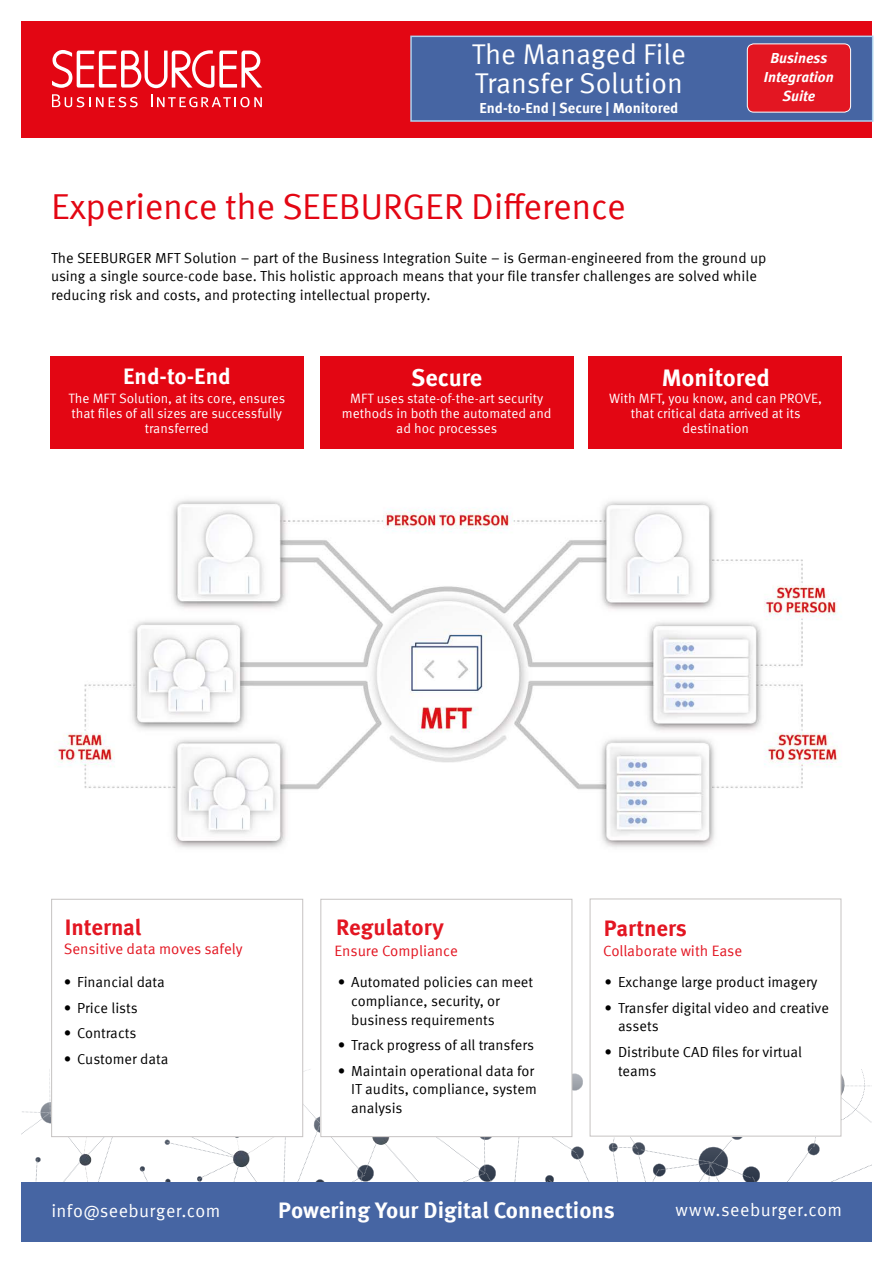
<style>
.page{position:relative;width:893px;height:1263px;background:#fff}
.page>*{position:absolute;margin:0;border:0;box-sizing:border-box;transform-origin:0 0}
.t1{font:36px "Meta Offc Pro Norm";letter-spacing:-.01em;color:#e30613}
.t2{font:28.5px/29.2px "Meta Offc Pro Norm";color:#fff}
.t3{font:700 24px "Meta Offc Pro";color:#fff}
.t4{font:700 22.5px "Meta Offc Pro";color:#fff}
.t5{font:700 22.5px "Meta Offc Pro";color:#e31622}
.t6{font:18px "Meta Offc Pro Norm";letter-spacing:.025em;color:#fff}
.t7{font:15px "Meta Offc Pro Norm";letter-spacing:-.005em;color:#e31622}
.t8{font:14.55px/18.8px "Meta Offc Pro Norm";color:#000}
.t9{font:700 14.55px "Meta Offc Pro";color:#fff}
.t10{font:italic 700 14.55px/18.8px "Meta Offc Pro";color:#fff;text-align:center}
.t11{font:13.5px/15px "Meta Offc Pro Norm";color:#fff;text-align:center}
</style>
<div class="page">
<div style="left:21px;top:21px;width:851px;height:117px;background:#e30613"></div>
<svg style="left:52px;top:50px;width:210px;height:38px"></svg>
<svg style="left:151px;top:94px;width:111px;height:13px"></svg>
<svg style="left:52px;top:94px;width:86px;height:13px"></svg>
<svg style="left:21px;top:1069px;width:851px;height:113px"></svg>
<svg style="left:410px;top:35px;width:464px;height:87px;background:#4f6aa5"></svg>
<div style="left:747px;top:44px;width:104px;height:68px;background:#e31622;border-radius:6px"></div>
<div style="left:747px;top:44px;width:104px;height:68px;border:1px solid #fff;border-radius:6px"></div>
<div style="left:50px;top:356px;width:254px;height:92px;background:#e30613"></div>
<div style="left:320px;top:356px;width:254px;height:92px;background:#e30613"></div>
<div style="left:588px;top:356px;width:254px;height:92px;background:#e30613"></div>
<svg style="left:51px;top:898px;width:252px;height:239px"></svg>
<svg style="left:320px;top:898px;width:253px;height:239px"></svg>
<svg style="left:589px;top:898px;width:253px;height:239px"></svg>
<img style="left:54px;top:499px;width:786px;height:349px">
<div style="left:21px;top:1182px;width:851px;height:59px;background:#4665a3"></div>
<h2 class="t2" style="left:472px;top:37px;width:216px">The Managed File<br>Transfer Solution</h2>
<p class="t9" style="left:480px;top:96px;width:200px">End-to-End | Secure | Monitored</p>
<h1 class="t1" style="left:51px;top:179px;width:576px">Experience the SEEBURGER Difference</h1>
<p class="t10" style="left:764px;top:48px;width:71px">Business<br>Integration<br>Suite</p>
<p class="t8" style="left:51px;top:247px;width:717px">The SEEBURGER MFT Solution – part of the Business Integration Suite – is German-engineered from the ground up using a single source-code base. This holistic approach means that your file transfer challenges are solved while reducing risk and costs, and protecting intellectual property.</p>
<h3 class="t4" style="left:123px;top:359px;width:109px">End-to-End</h3>
<h3 class="t3" style="left:411px;top:358px;width:73px">Secure</h3>
<h3 class="t3" style="left:662px;top:358px;width:110px">Monitored</h3>
<p class="t11" style="left:69px;top:390px;width:218px">The MFT Solution, at its core, ensures that files of all sizes are successfully transferred</p>
<p class="t11" style="left:342px;top:390px;width:211px">MFT uses state-of-the-art security methods in both the automated and ad hoc processes</p>
<p class="t11" style="left:609px;top:390px;width:215px">With MFT, you know, and can PROVE, that critical data arrived at its destination</p>
<h3 class="t5" style="left:65px;top:910px;width:78px">Internal</h3>
<h3 class="t5" style="left:336px;top:910px;width:109px">Regulatory</h3>
<p class="t7" style="left:64px;top:937px;width:181px">Sensitive data moves safely</p>
<p class="t8" style="left:64px;top:972px;width:103px">• Financial data</p>
<p class="t8" style="left:64px;top:997px;width:75px">• Price lists</p>
<p class="t8" style="left:64px;top:1023px;width:74px">• Contracts</p>
<p class="t8" style="left:64px;top:1048px;width:106px">• Customer data</p>
<p class="t7" style="left:334px;top:939px;width:125px">Ensure Compliance</p>
<p class="t8" style="left:351px;top:972px;width:183px;text-indent:-14px">• Automated policies can meet compliance, security, or business requirements</p>
<p class="t8" style="left:338px;top:1035px;width:198px">• Track progress of all transfers</p>
<p class="t8" style="left:351px;top:1060px;width:187px;text-indent:-14px">• Maintain operational data for<br>IT audits, compliance, system analysis</p>
<h3 class="t5" style="left:604px;top:911px;width:85px">Partners</h3>
<p class="t7" style="left:603px;top:939px;width:141px">Collaborate with Ease</p>
<p class="t8" style="left:604px;top:972px;width:215px">• Exchange large product imagery</p>
<p class="t8" style="left:618px;top:997px;width:212px;text-indent:-14px">• Transfer digital video and creative assets</p>
<p class="t8" style="left:618px;top:1041px;width:186px;text-indent:-14px">• Distribute CAD files for virtual teams</p>
<p class="t6" style="left:51px;top:1197px;width:171px">info@seeburger.com</p>
<h3 class="t4" style="left:278px;top:1192px;width:338px">Powering Your Digital Connections</h3>
<p class="t6" style="left:675px;top:1196px;width:168px">www.seeburger.com</p>
</div>
